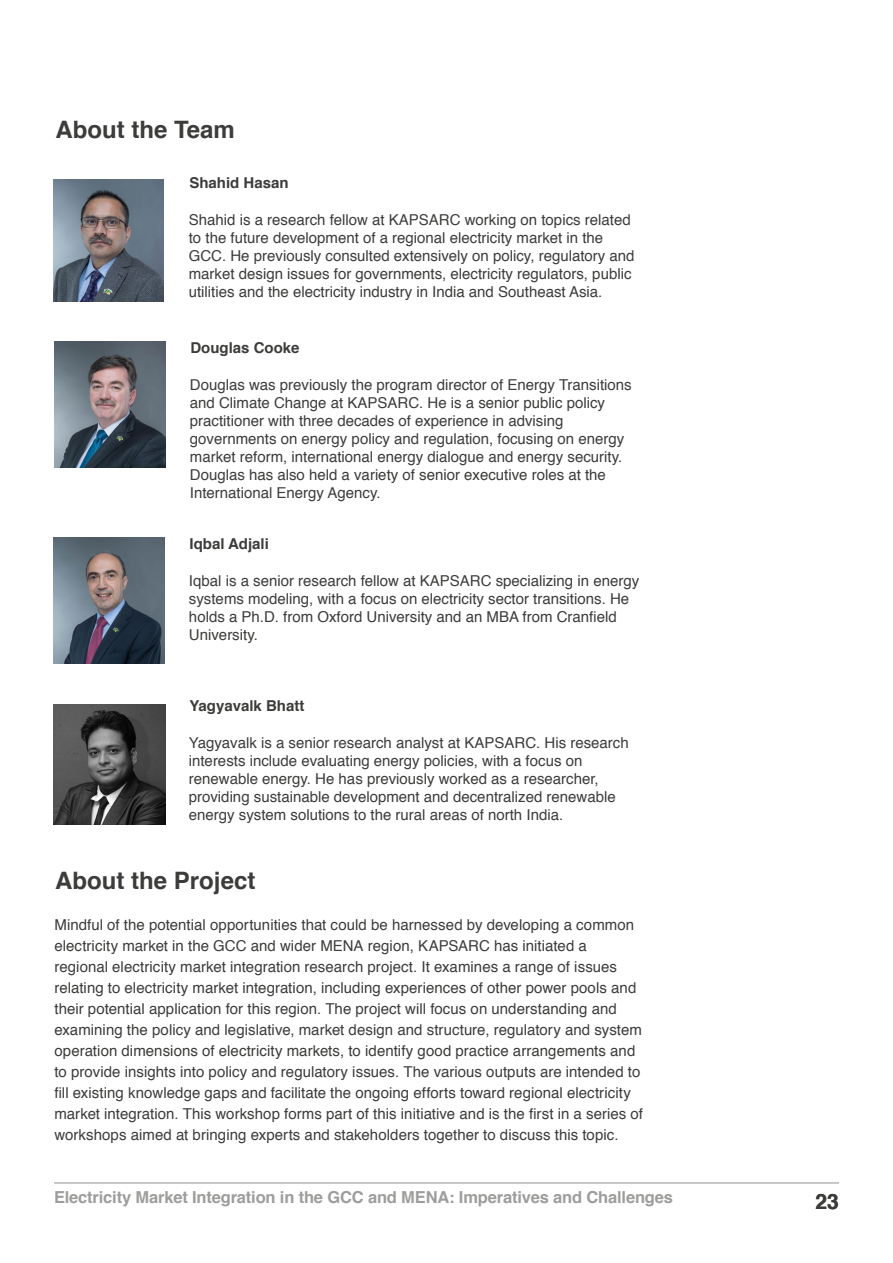
<style>
.page{position:relative;width:893px;height:1263px;background:#fff}
.page>*{position:absolute;margin:0;border:0;box-sizing:border-box;transform-origin:0 0}
.t1{font:700 24px "Helvetica";color:#3c3c3b}
.t2{font:700 21px "Helvetica";color:#3c3c3b}
.t3{font:700 16.5px "Helvetica";letter-spacing:-.01em;color:#9d9d9c}
.t4{font:15px/18px "Helvetica";color:#3c3c3b}
.t5{font:700 15px "Helvetica";color:#3c3c3b}
</style>
<div class="page">
<hr style="left:54px;top:1182px;width:785px;height:1px;background:#9d9d9c">
<img style="left:53px;top:179px;width:111px;height:123px">
<img style="left:54px;top:538px;width:110px;height:125px">
<img style="left:54px;top:342px;width:111px;height:125px">
<img style="left:53px;top:705px;width:113px;height:120px">
<h1 class="t1" style="left:55px;top:110px;width:181px">About the Team</h1>
<p class="t5" style="left:189px;top:171px;width:101px">Shahid Hasan</p>
<p class="t4" style="left:189px;top:211px;width:447px">Shahid is a research fellow at KAPSARC working on topics related to the future development of a regional electricity market in the GCC. He previously consulted extensively on policy, regulatory and market design issues for governments, electricity regulators, public utilities and the electricity industry in India and Southeast Asia.</p>
<p class="t5" style="left:190px;top:336px;width:111px">Douglas Cooke</p>
<p class="t4" style="left:190px;top:376px;width:443px">Douglas was previously the program director of Energy Transitions and Climate Change at KAPSARC. He is a senior public policy practitioner with three decades of experience in advising governments on energy policy and regulation, focusing on energy market reform, international energy dialogue and energy security.<br>Douglas has also held a variety of senior executive roles at the International Energy Agency.</p>
<p class="t5" style="left:189px;top:532px;width:81px">Iqbal Adjali</p>
<p class="t4" style="left:189px;top:572px;width:452px">Iqbal is a senior research fellow at KAPSARC specializing in energy systems modeling, with a focus on electricity sector transitions. He holds a Ph.D. from Oxford University and an MBA from Cranfield University.</p>
<p class="t5" style="left:189px;top:693px;width:117px">Yagyavalk Bhatt</p>
<p class="t4" style="left:189px;top:734px;width:441px">Yagyavalk is a senior research analyst at KAPSARC. His research interests include evaluating energy policies, with a focus on renewable energy. He has previously worked as a researcher, providing sustainable development and decentralized renewable energy system solutions to the rural areas of north India.</p>
<h1 class="t1" style="left:55px;top:861px;width:202px">About the Project</h1>
<p class="t4" style="left:54px;top:915px;width:590px;line-height:21px">Mindful of the potential opportunities that could be harnessed by developing a common electricity market in the GCC and wider MENA region, KAPSARC has initiated a regional electricity market integration research project. It examines a range of issues relating to electricity market integration, including experiences of other power pools and their potential application for this region. The project will focus on understanding and examining the policy and legislative, market design and structure, regulatory and system operation dimensions of electricity markets, to identify good practice arrangements and to provide insights into policy and regulatory issues. The various outputs are intended to fill existing knowledge gaps and facilitate the ongoing efforts toward regional electricity market integration. This workshop forms part of this initiative and is the first in a series of workshops aimed at bringing experts and stakeholders together to discuss this topic.</p>
<p class="t3" style="left:54px;top:1183px;width:621px">Electricity Market Integration in the GCC and MENA: Imperatives and Challenges</p>
<h2 class="t2" style="left:816px;top:1185px;width:25px">23</h2>
</div>
